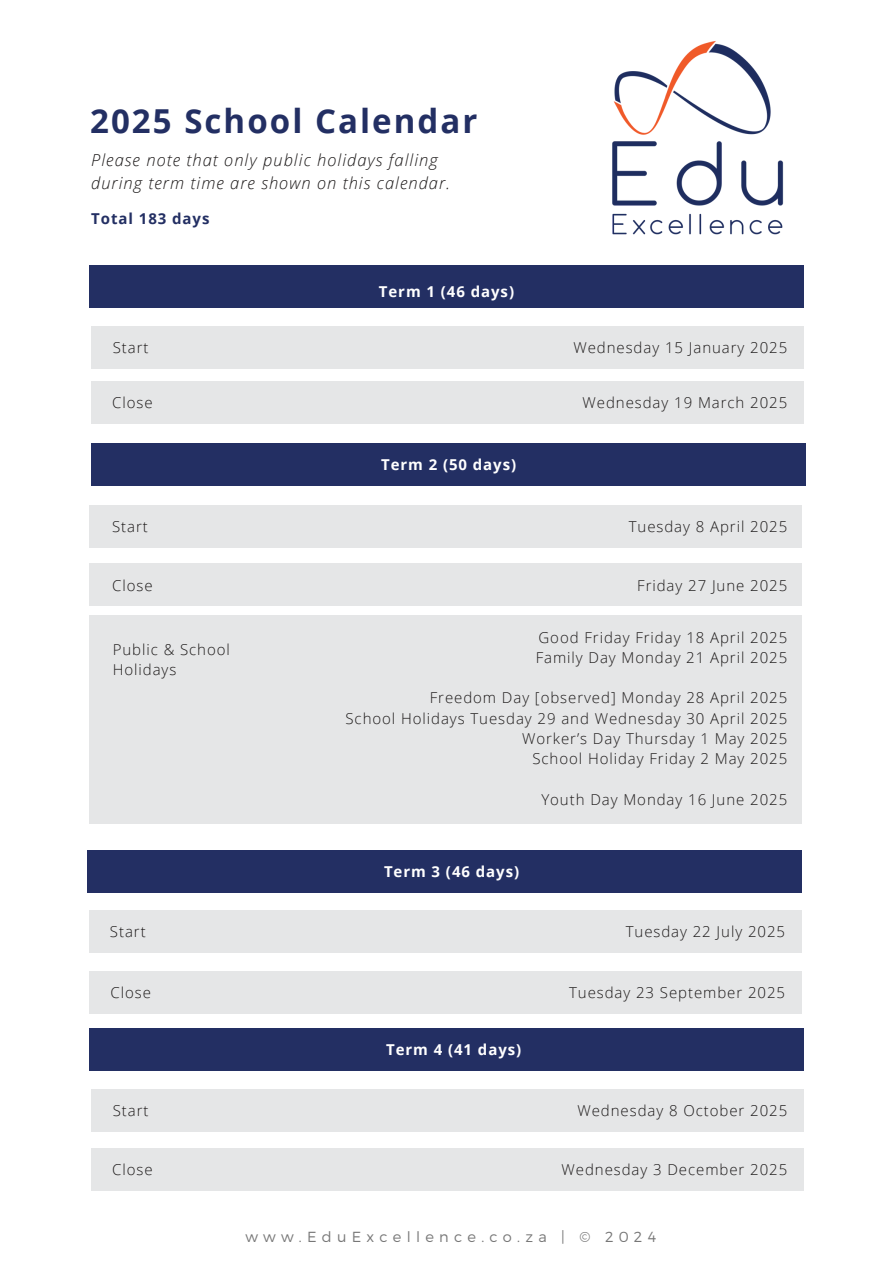
<style>
.page{position:relative;width:894px;height:1264px;background:#fff}
.page>*{position:absolute;margin:0;border:0;box-sizing:border-box;transform-origin:0 0}
.t1{font:700 33px "Open Sans";letter-spacing:.06em;color:#232f63}
.t2{font:italic 300 16.5px/22.5px "Open Sans";letter-spacing:.06em;color:#1c1919}
.t3{font:300 15px/20.2px "Open Sans";letter-spacing:.065em;color:#1c1919}
.t4{font:700 15px "Open Sans";letter-spacing:.065em;color:#fff}
.t5{font:700 15px "Open Sans";letter-spacing:.06em;color:#232f63}
.t6{font:300 14.55px "Montserrat";letter-spacing:.36em;color:#777}
</style>
<div class="page">
<div style="left:89px;top:265px;width:715px;height:43px;background:#232f63"></div>
<div style="left:91px;top:381px;width:712px;height:42px;background:#e5e6e7"></div>
<div style="left:91px;top:326px;width:712px;height:42px;background:#e5e6e7"></div>
<img style="left:612px;top:41px;width:172px;height:194px">
<div style="left:91px;top:443px;width:714px;height:42px;background:#232f63"></div>
<div style="left:89px;top:505px;width:712px;height:42px;background:#e5e6e7"></div>
<div style="left:89px;top:564px;width:712px;height:42px;background:#e5e6e7"></div>
<div style="left:89px;top:615px;width:712px;height:208px;background:#e5e6e7"></div>
<div style="left:87px;top:850px;width:714px;height:42px;background:#232f63"></div>
<div style="left:89px;top:910px;width:712px;height:42px;background:#e5e6e7"></div>
<div style="left:89px;top:971px;width:712px;height:42px;background:#e5e6e7"></div>
<div style="left:89px;top:1028px;width:715px;height:42px;background:#232f63"></div>
<div style="left:91px;top:1089px;width:713px;height:42px;background:#e5e6e7"></div>
<div style="left:91px;top:1148px;width:713px;height:42px;background:#e5e6e7"></div>
<h2 class="t1" style="left:90px;top:98px;width:389px">2025 School Calendar</h2>
<h3 class="t2" style="left:91px;top:148px;width:360px">Please note that only public holidays falling during term time are shown on this calendar.</h3>
<h3 class="t5" style="left:91px;top:208px;width:120px">Total 183 days</h3>
<h3 class="t4" style="left:379px;top:280px;width:137px">Term 1 (46 days)</h3>
<p class="t3" style="left:113px;top:337px;width:37px">Start</p>
<h2 class="t3" style="left:573px;top:337px;width:215px">Wednesday 15 January 2025</h2>
<h3 class="t3" style="left:112px;top:392px;width:42px">Close</h3>
<h3 class="t3" style="left:582px;top:392px;width:206px">Wednesday 19 March 2025</h3>
<h2 class="t3" style="left:112px;top:516px;width:37px">Start</h2>
<h3 class="t3" style="left:112px;top:574px;width:42px">Close</h3>
<h3 class="t3" style="left:113px;top:639px;width:119px">Public &amp; School<br>Holidays</h3>
<h3 class="t4" style="left:381px;top:454px;width:137px">Term 2 (50 days)</h3>
<h3 class="t3" style="left:628px;top:516px;width:160px">Tuesday 8 April 2025</h3>
<h3 class="t3" style="left:637px;top:574px;width:151px">Friday 27 June 2025</h3>
<h3 class="t3" style="left:535px;top:626px;width:253px">Good Friday Friday 18 April 2025<br>Family Day Monday 21 April 2025</h3>
<h3 class="t3" style="left:345px;top:687px;width:443px;text-align:right">Freedom Day [observed] Monday 28 April 2025<br>School Holidays Tuesday 29 and Wednesday 30 April 2025<br>Worker’s Day Thursday 1 May 2025<br>School Holiday Friday 2 May 2025</h3>
<p class="t3" style="left:541px;top:788px;width:247px">Youth Day Monday 16 June 2025</p>
<h3 class="t4" style="left:384px;top:861px;width:137px">Term 3 (46 days)</h3>
<h3 class="t3" style="left:110px;top:921px;width:37px">Start</h3>
<h3 class="t3" style="left:625px;top:921px;width:161px">Tuesday 22 July 2025</h3>
<h3 class="t3" style="left:111px;top:981px;width:42px">Close</h3>
<h2 class="t3" style="left:569px;top:981px;width:217px">Tuesday 23 September 2025</h2>
<h3 class="t4" style="left:386px;top:1038px;width:137px">Term 4 (41 days)</h3>
<h3 class="t3" style="left:113px;top:1100px;width:37px">Start</h3>
<h3 class="t3" style="left:577px;top:1100px;width:211px">Wednesday 8 October 2025</h3>
<h3 class="t3" style="left:112px;top:1159px;width:42px">Close</h3>
<h2 class="t3" style="left:561px;top:1159px;width:227px">Wednesday 3 December 2025</h2>
<h3 class="t6" style="left:245px;top:1227px;width:412px">www.EduExcellence.co.za | © 2024</h3>
</div>
